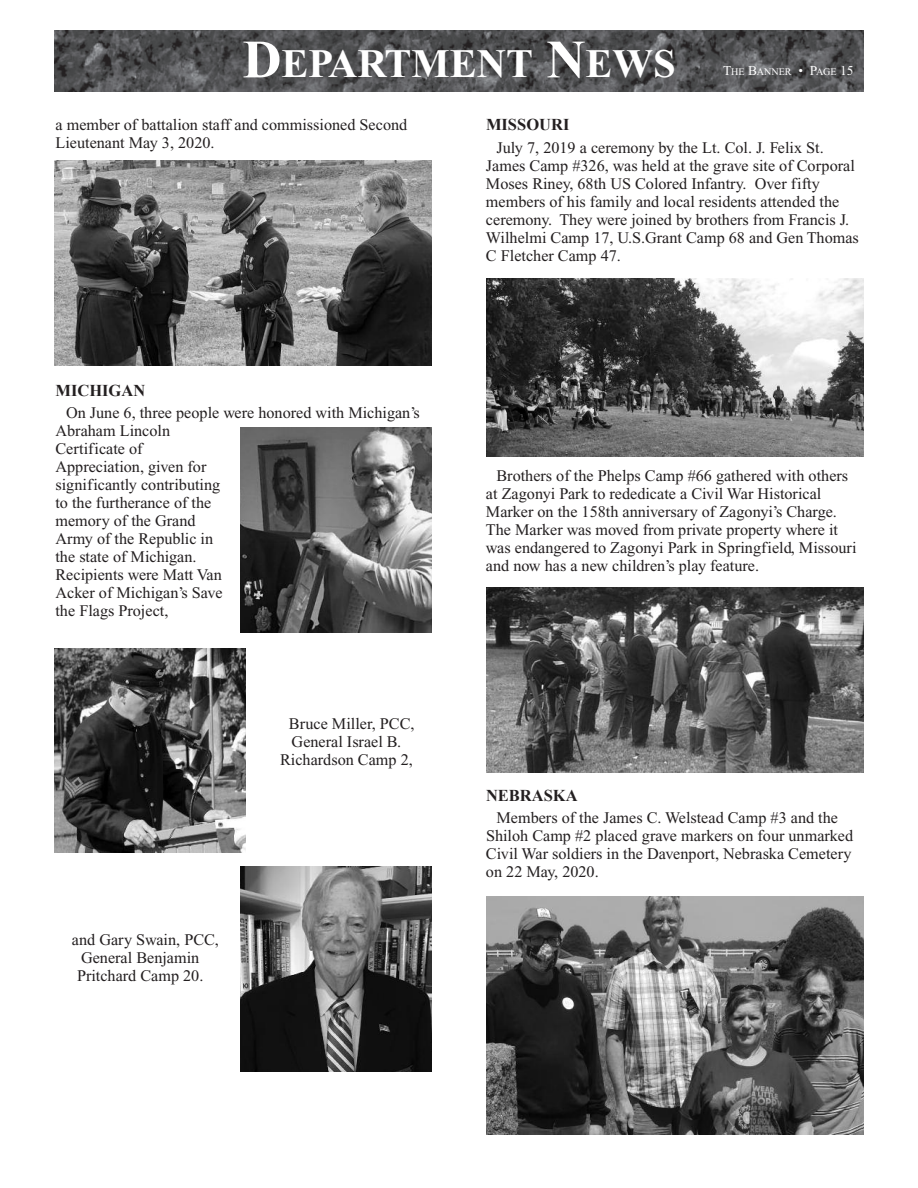
<style>
.page{position:relative;width:918px;height:1188px;background:#fff}
.page>*{position:absolute;margin:0;border:0;box-sizing:border-box;transform-origin:0 0}
.t1{font:700 40.5px "Times New Roman";color:#fff}
.t2{font:700 16.5px "Times New Roman";color:#231f20}
.t3{font:16.2px/18px "Times New Roman";color:#231f20}
.t4{font:10.2px "Times New Roman";color:#fff}
.s1{font-size:54px}
.s2{font-size:13.5px}
</style>
<div class="page">
<img style="left:54px;top:30px;width:810px;height:61px">
<img style="left:54px;top:160px;width:378px;height:205px">
<img style="left:240px;top:427px;width:192px;height:205px">
<img style="left:240px;top:867px;width:192px;height:205px">
<img style="left:54px;top:648px;width:192px;height:205px">
<img style="left:486px;top:278px;width:378px;height:178px">
<img style="left:486px;top:587px;width:378px;height:185px">
<img style="left:486px;top:896px;width:378px;height:238px">
<h1 class="t1" style="left:242px;top:51px;width:435px"><span class="s1">D</span>EPARTMENT <span class="s1">N</span>EWS</h1>
<p class="t4" style="left:723px;top:68px;width:132px"><span class="s2">T</span>HE <span class="s2">B</span>ANNER <span class="s2">• P</span>AGE <span class="s2">15</span></p>
<p class="t3" style="left:55px;top:117px;width:353px">a member of battalion staff and commissioned Second<br>Lieutenant May 3, 2020.</p>
<p class="t2" style="left:56px;top:381px;width:91px">MICHIGAN</p>
<p class="t3" style="left:55px;top:405px;width:366px;text-indent:11px">On June 6, three people were honored with Michigan’s<br>Abraham Lincoln<br>Certificate of<br>Appreciation, given for<br>significantly contributing<br>to the furtherance of the<br>memory of the Grand<br>Army of the Republic in<br>the state of Michigan.<br>Recipients were Matt Van<br>Acker of Michigan’s Save<br>the Flags Project,</p>
<p class="t3" style="left:280px;top:716px;width:136px;text-align:center">Bruce Miller, PCC,<br>General Israel B.<br>Richardson Camp 2,</p>
<p class="t3" style="left:77px;top:932px;width:143px;text-indent:-5px">and Gary Swain, PCC,<br>General Benjamin<br>Pritchard Camp 20.</p>
<p class="t2" style="left:486px;top:115px;width:85px">MISSOURI</p>
<p class="t3" style="left:486px;top:140px;width:374px;text-indent:11px">July 7, 2019 a ceremony by the Lt. Col. J. Felix St.<br>James Camp #326, was held at the grave site of Corporal Moses Riney, 68th US Colored Infantry. Over fifty members of his family and local residents attended the ceremony. They were joined by brothers from Francis J.<br>Wilhelmi Camp 17, U.S.Grant Camp 68 and Gen Thomas C Fletcher Camp 47.</p>
<p class="t3" style="left:486px;top:468px;width:372px;text-indent:11px">Brothers of the Phelps Camp #66 gathered with others at Zagonyi Park to rededicate a Civil War Historical Marker on the 158th anniversary of Zagonyi’s Charge.<br>The Marker was moved from private property where it was endangered to Zagonyi Park in Springfield, Missouri and now has a new children’s play feature.</p>
<p class="t2" style="left:486px;top:786px;width:93px">NEBRASKA</p>
<p class="t3" style="left:486px;top:810px;width:369px;text-indent:11px">Members of the James C. Welstead Camp #3 and the Shiloh Camp #2 placed grave markers on four unmarked Civil War soldiers in the Davenport, Nebraska Cemetery on 22 May, 2020.</p>
</div>
